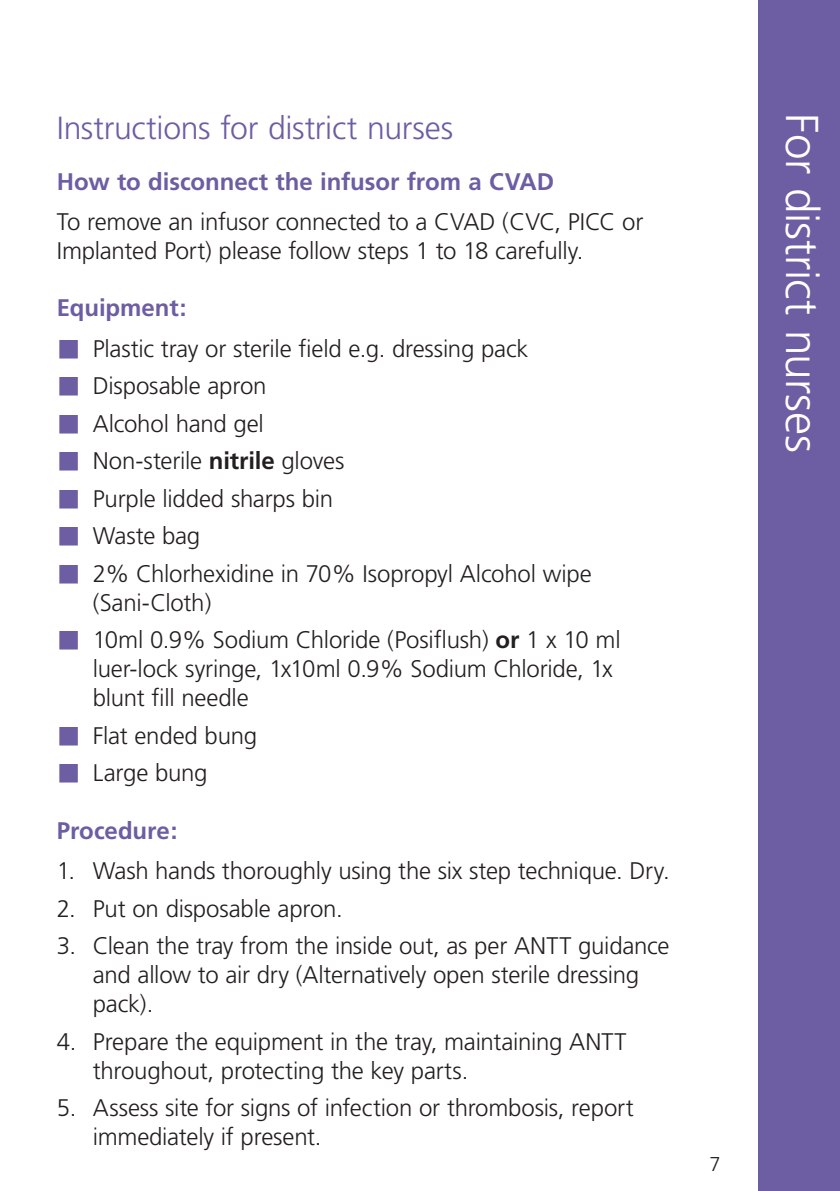
<style>
.page{position:relative;width:840px;height:1191px;background:#fff}
.page>*{position:absolute;margin:0;border:0;box-sizing:border-box;transform-origin:0 0}
.SIDE_BAR{font:300 46px "Frutiger";letter-spacing:-.01em;color:#fff}
.HEADING{font:300 32px "Frutiger";letter-spacing:-.01em;color:#6d5da3}
.BODY{font:300 24px/29px "Frutiger";letter-spacing:-.01em;color:#231f20}
.SUB_HEADING{font:700 24px "Frutiger";letter-spacing:-.005em;color:#6d5da3}
.t1{font:300 20px "Frutiger";color:#231f20}
.s1{font-weight:700}
</style>
<div class="page">
<div style="left:758px;top:0;width:81px;height:1191px;background:#6d5da3"></div>
<p class="HEADING" style="left:57px;top:109px;width:397px">Instructions for district nurses</p>
<p class="SUB_HEADING" style="left:57px;top:168px;width:498px">How to disconnect the infusor from a CVAD</p>
<p class="BODY" style="left:57px;top:207px;width:587px">To remove an infusor connected to a CVAD (CVC, PICC or<br>Implanted Port) please follow steps 1 to 18 carefully.</p>
<p class="SUB_HEADING" style="left:57px;top:294px;width:131px">Equipment:</p>
<p class="BODY" style="left:93px;top:334px;width:437px">Plastic tray or sterile field e.g. dressing pack</p>
<p class="BODY" style="left:93px;top:371px;width:175px">Disposable apron</p>
<p class="BODY" style="left:93px;top:409px;width:172px">Alcohol hand gel</p>
<p class="BODY" style="left:93px;top:446px;width:253px">Non-sterile <span class="s1">nitrile</span> gloves</p>
<p class="BODY" style="left:93px;top:484px;width:242px">Purple lidded sharps bin</p>
<p class="BODY" style="left:93px;top:521px;width:109px">Waste bag</p>
<p class="BODY" style="left:93px;top:559px;width:500px">2% Chlorhexidine in 70% Isopropyl Alcohol wipe (Sani-Cloth)</p>
<p class="BODY" style="left:93px;top:625px;width:529px">10ml 0.9% Sodium Chloride (Posifl ush) <span class="s1">or</span> 1 x 10 ml luer-lock syringe, 1x10ml 0.9% Sodium Chloride, 1x blunt fill needle</p>
<p class="BODY" style="left:93px;top:721px;width:166px">Flat ended bung</p>
<p class="BODY" style="left:93px;top:758px;width:116px">Large bung</p>
<p class="SUB_HEADING" style="left:57px;top:816px;width:122px">Procedure:</p>
<p class="BODY" style="left:57px;top:856px;width:609px">1. Wash hands thoroughly using the six step technique. Dry.</p>
<p class="BODY" style="left:57px;top:893px;width:283px">2. Put on disposable apron.</p>
<p class="BODY" style="left:93px;top:931px;width:578px;text-indent:-36px">3. Clean the tray from the inside out, as per ANTT guidance and allow to air dry (Alternatively open sterile dressing pack).</p>
<p class="BODY" style="left:93px;top:1026px;width:535px;text-indent:-36px">4. Prepare the equipment in the tray, maintaining ANTT throughout, protecting the key parts.</p>
<p class="BODY" style="left:93px;top:1093px;width:542px;text-indent:-36px">5. Assess site for signs of infection or thrombosis, report immediately if present.</p>
<p class="t1" style="left:709px;top:1152px;width:13px">7</p>
<p class="SIDE_BAR" style="left:827px;top:113px;width:340px;rotate:90deg">For district nurses</p>
</div>
